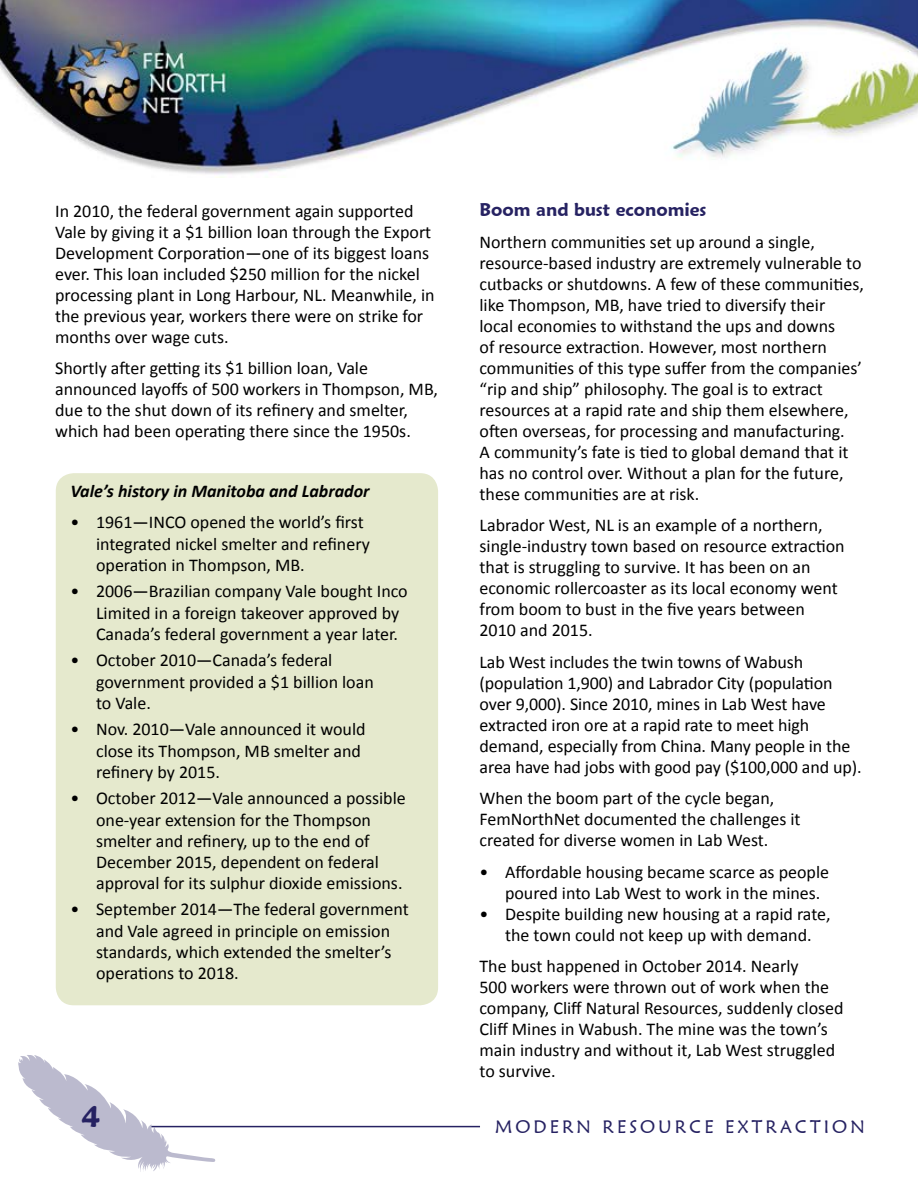
<style>
.page{position:relative;width:918px;height:1188px;background:#fff}
.page>*{position:absolute;margin:0;border:0;box-sizing:border-box;transform-origin:0 0}
.t1{font:600 30px "Maiandra GD";color:#262262}
.t2{font:18px/21px "Calibri";color:#000}
.t3{font:italic 700 18px "Calibri";color:#000}
.t4{font:18px "Maiandra GD";letter-spacing:.17em;color:#262262}
.t5{font:600 18px "Maiandra GD";color:#262262}
</style>
<div class="page">
<div style="left:56px;top:473px;width:382px;height:532px;background:#e5e9cd;border-radius:18px"></div>
<hr style="left:151px;top:1126px;width:329px;height:1px;background:#262262">
<svg style="left:18px;top:1055px;width:198px;height:117px"></svg>
<img style="left:0;top:0;width:918px;height:178px">
<p class="t2" style="left:55px;top:200px;width:381px">In 2010, the federal government again supported Vale by giving it a $1 billion loan through the Export Development Corporation—one of its biggest loans ever. This loan included $250 million for the nickel processing plant in Long Harbour, NL. Meanwhile, in the previous year, workers there were on strike for months over wage cuts.</p>
<p class="t2" style="left:55px;top:358px;width:384px">Shortly after getting its $1 billion loan, Vale announced layoffs of 500 workers in Thompson, MB, due to the shut down of its refinery and smelter, which had been operating there since the 1950s.</p>
<h3 class="t3" style="left:71px;top:480px;width:300px">Vale’s history in Manitoba and Labrador</h3>
<p class="t2" style="left:96px;top:512px;width:275px;text-indent:-26px">• 1961—INCO opened the world’s first integrated nickel smelter and refinery operation in Thompson, MB.</p>
<p class="t2" style="left:96px;top:581px;width:313px;text-indent:-26px">• 2006—Brazilian company Vale bought Inco<br>Limited in a foreign takeover approved by<br>Canada’s federal government a year later.</p>
<p class="t2" style="left:96px;top:650px;width:279px;text-indent:-26px">• October 2010—Canada’s federal government provided a $1 billion loan to Vale.</p>
<p class="t2" style="left:96px;top:719px;width:271px;text-indent:-26px">• Nov. 2010—Vale announced it would close its Thompson, MB smelter and refinery by 2015.</p>
<p class="t2" style="left:96px;top:788px;width:311px;text-indent:-26px">• October 2012—Vale announced a possible one-year extension for the Thompson smelter and refinery, up to the end of December 2015, dependent on federal approval for its sulphur dioxide emissions.</p>
<p class="t2" style="left:96px;top:899px;width:314px;text-indent:-26px">• September 2014—The federal government and Vale agreed in principle on emission standards, which extended the smelter’s operations to 2018.</p>
<h1 class="t1" style="left:81px;top:1099px;width:20px">4</h1>
<h2 class="t5" style="left:480px;top:199px;width:228px">Boom and bust economies</h2>
<p class="t2" style="left:480px;top:231px;width:386px">Northern communities set up around a single, resource-based industry are extremely vulnerable to cutbacks or shutdowns. A few of these communities, like Thompson, MB, have tried to diversify their<br>local economies to withstand the ups and downs<br>of resource extraction. However, most northern communities of this type suffer from the companies’ “rip and ship” philosophy. The goal is to extract resources at a rapid rate and ship them elsewhere, often overseas, for processing and manufacturing.<br>A community’s fate is tied to global demand that it has no control over. Without a plan for the future, these communities are at risk.</p>
<p class="t2" style="left:480px;top:515px;width:367px">Labrador West, NL is an example of a northern, single-industry town based on resource extraction that is struggling to survive. It has been on an economic rollercoaster as its local economy went from boom to bust in the five years between 2010 and 2015.</p>
<p class="t2" style="left:480px;top:651px;width:384px">Lab West includes the twin towns of Wabush (population 1,900) and Labrador City (population over 9,000). Since 2010, mines in Lab West have extracted iron ore at a rapid rate to meet high demand, especially from China. Many people in the area have had jobs with good pay ($100,000 and up).</p>
<p class="t2" style="left:480px;top:788px;width:323px">When the boom part of the cycle began,<br>FemNorthNet documented the challenges it created for diverse women in Lab West.</p>
<p class="t2" style="left:505px;top:861px;width:326px;text-indent:-26px">• Affordable housing became scarce as people poured into Lab West to work in the mines.</p>
<p class="t2" style="left:480px;top:903px;width:353px;text-align:center">• Despite building new housing at a rapid rate, the town could not keep up with demand.</p>
<p class="t2" style="left:480px;top:956px;width:366px">The bust happened in October 2014. Nearly<br>500 workers were thrown out of work when the company, Cliff Natural Resources, suddenly closed Cliff Mines in Wabush. The mine was the town’s main industry and without it, Lab West struggled to survive.</p>
<p class="t4" style="left:495px;top:1116px;width:371px">MODERN RESOURCE EXTRACTION</p>
</div>
